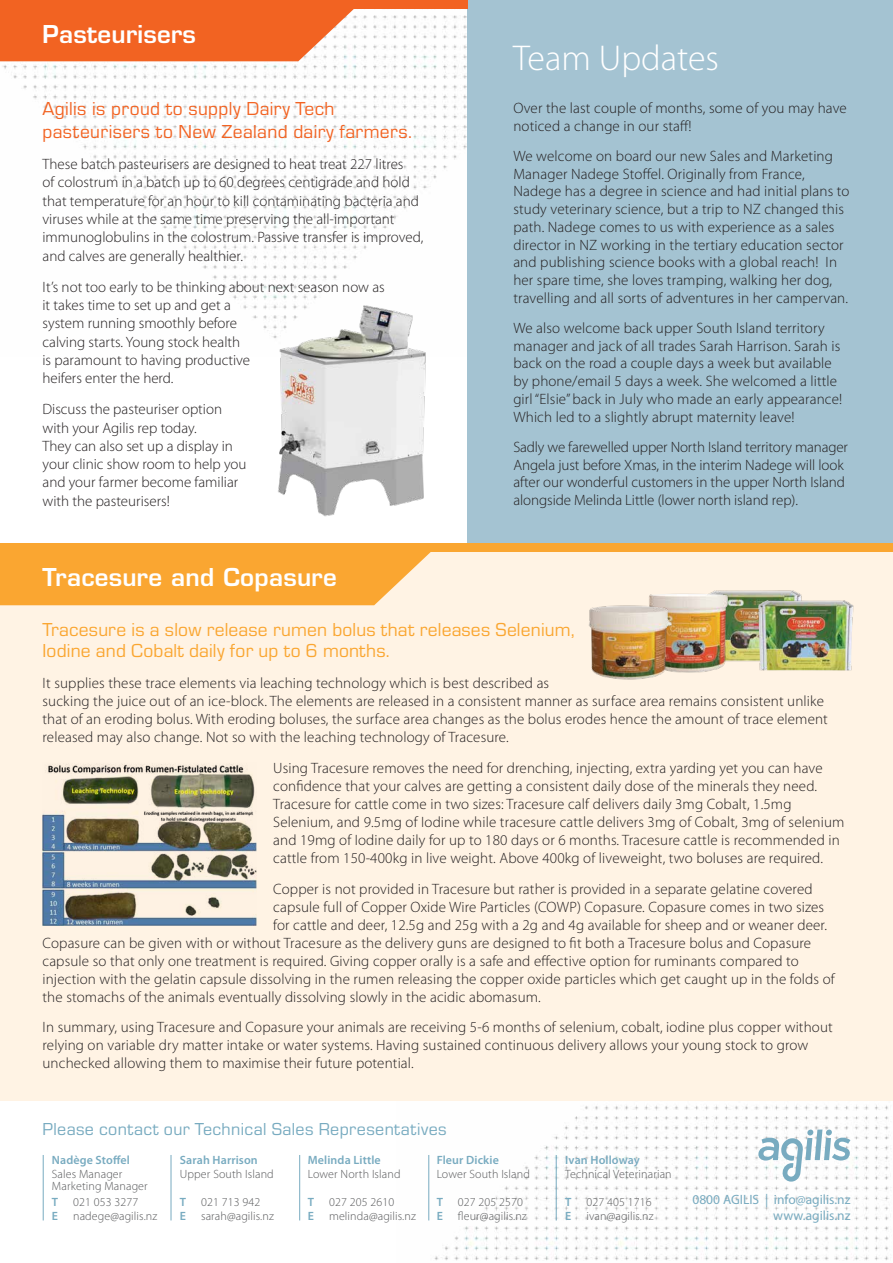
<style>
.page{position:relative;width:893px;height:1263px;background:#fff}
.page>*{position:absolute;margin:0;border:0;box-sizing:border-box;transform-origin:0 0}
.t1{font:300 36px "Myriad Pro";color:#fff}
.t2{font:600 24px "Eurostile";letter-spacing:.01em;color:#fff}
.t3{font:19.5px/21px "Eurostile";letter-spacing:.01em;color:#faa631}
.t4{font:19.5px/23.4px "Eurostile";letter-spacing:.02em;color:#f26322}
.t5{font:18px "Eurostile";letter-spacing:.02em;color:#78abc0}
.t6{font:300 15px/18.3px "Myriad Pro";letter-spacing:.01em;color:#231f20}
.t7{font:13.5px/16.2px "Myriad Pro";color:#78abc0;text-align:right}
.t8{font:300 12px/14.1px "Myriad Pro";letter-spacing:.01em;color:#58595b}
.t9{font:600 12px "Myriad Pro";letter-spacing:.01em;color:#78abc0}
.s1{font-weight:600;color:#78abc0}
</style>
<div class="page">
<img style="left:428px;top:1105px;width:461px;height:156px">
<img style="left:0;top:9px;width:468px;height:348px">
<div style="left:468px;top:0;width:425px;height:659px;background:#a4c3d2"></div>
<div style="left:0;top:546px;width:893px;height:555px;background:#fff3e4"></div>
<div style="left:0;top:543px;width:893px;height:9px;background:#faa631"></div>
<div style="left:0;top:552px;width:431px;height:53px;background:#faa631"></div>
<svg style="left:758px;top:1129px;width:92px;height:52px"></svg>
<img style="left:734px;top:590px;width:60px;height:72px">
<img style="left:738px;top:591px;width:116px;height:80px">
<img style="left:682px;top:590px;width:52px;height:83px">
<img style="left:589px;top:593px;width:93px;height:87px">
<img style="left:43px;top:764px;width:213px;height:161px">
<svg style="left:0;top:9px;width:361px;height:52px;background:#f27136"></svg>
<img style="left:271px;top:302px;width:179px;height:215px">
<div style="left:0;top:0;width:468px;height:9px;background:#f26322"></div>
<hr style="left:171px;top:1155px;width:1px;height:65px;background:#78abc0">
<hr style="left:43px;top:1155px;width:1px;height:65px;background:#78abc0">
<hr style="left:299px;top:1155px;width:1px;height:65px;background:#78abc0">
<hr style="left:428px;top:1155px;width:1px;height:65px;background:#78abc0">
<hr style="left:556px;top:1155px;width:1px;height:65px;background:#78abc0">
<h2 class="t2" style="left:43px;top:19px;width:155px">Pasteurisers</h2>
<h3 class="t4" style="left:43px;top:96px;width:371px">Agilis is proud to supply Dairy Tech pasteurisers to New Zealand dairy farmers.</h3>
<p class="t6" style="left:43px;top:155px;width:382px">These batch pasteurisers are designed to heat treat 227 litres<br>of colostrum in a batch up to 60 degrees centigrade and hold that temperature for an hour to kill contaminating bacteria and viruses while at the same time preserving the all-important immunoglobulins in the colostrum. Passive transfer is improved, and calves are generally healthier.</p>
<p class="t6" style="left:43px;top:277px;width:344px">It’s not too early to be thinking about next season now as it takes time to set up and get a<br>system running smoothly before<br>calving starts. Young stock health<br>is paramount to having productive<br>heifers enter the herd.</p>
<p class="t6" style="left:43px;top:400px;width:206px">Discuss the pasteuriser option with your Agilis rep today.<br>They can also set up a display in your clinic show room to help you and your farmer become familiar with the pasteurisers!</p>
<h2 class="t2" style="left:43px;top:563px;width:296px">Tracesure and Copasure</h2>
<h1 class="t1" style="left:513px;top:36px;width:207px">Team Updates</h1>
<p class="t6" style="left:513px;top:99px;width:335px;line-height:17.7px">Over the last couple of months, some of you may have noticed a change in our staff!</p>
<p class="t6" style="left:513px;top:147px;width:338px;line-height:17.7px">We welcome on board our new Sales and Marketing Manager Nadege Stoffel. Originally from France, Nadege has a degree in science and had initial plans to study veterinary science, but a trip to NZ changed this path. Nadege comes to us with experience as a sales director in NZ working in the tertiary education sector and publishing science books with a global reach! In her spare time, she loves tramping, walking her dog, travelling and all sorts of adventures in her campervan.</p>
<p class="t6" style="left:513px;top:319px;width:330px;line-height:17.7px">We also welcome back upper South Island territory manager and jack of all trades Sarah Harrison. Sarah is back on the road a couple days a week but available by phone/email 5 days a week. She welcomed a little girl “Elsie” back in July who made an early appearance!<br>Which led to a slightly abrupt maternity leave!</p>
<p class="t6" style="left:513px;top:438px;width:336px;line-height:17.9px">Sadly we farewelled upper North Island territory manager Angela just before Xmas, in the interim Nadege will look after our wonderful customers in the upper North Island alongside Melinda Little (lower north island rep).</p>
<h3 class="t3" style="left:43px;top:618px;width:534px">Tracesure is a slow release rumen bolus that releases Selenium,<br>Iodine and Cobalt daily for up to 6 months.</h3>
<p class="t6" style="left:43px;top:674px;width:787px">It supplies these trace elements via leaching technology which is best described as<br>sucking the juice out of an ice-block. The elements are released in a consistent manner as surface area remains consistent unlike that of an eroding bolus. With eroding boluses, the surface area changes as the bolus erodes hence the amount of trace element released may also change. Not so with the leaching technology of Tracesure.</p>
<p class="t6" style="left:273px;top:759px;width:573px">Using Tracesure removes the need for drenching, injecting, extra yarding yet you can have confidence that your calves are getting a consistent daily dose of the minerals they need.<br>Tracesure for cattle come in two sizes: Tracesure calf delivers daily 3mg Cobalt, 1.5mg Selenium, and 9.5mg of Iodine while tracesure cattle delivers 3mg of Cobalt, 3mg of selenium and 19mg of Iodine daily for up to 180 days or 6 months. Tracesure cattle is recommended in cattle from 150-400kg in live weight. Above 400kg of liveweight, two boluses are required.</p>
<p class="t6" style="left:273px;top:879px;width:541px">Copper is not provided in Tracesure but rather is provided in a separate gelatine covered</p>
<p class="t6" style="left:273px;top:897px;width:552px">capsule full of Copper Oxide Wire Particles (COWP) Copasure. Copasure comes in two sizes</p>
<p class="t6" style="left:273px;top:915px;width:555px">for cattle and deer, 12.5g and 25g with a 2g and 4g available for sheep and or weaner deer.</p>
<p class="t6" style="left:43px;top:933px;width:770px">Copasure can be given with or without Tracesure as the delivery guns are designed to fit both a Tracesure bolus and Copasure</p>
<p class="t6" style="left:43px;top:951px;width:758px">capsule so that only one treatment is required. Giving copper orally is a safe and effective option for ruminants compared to</p>
<p class="t6" style="left:43px;top:969px;width:794px">injection with the gelatin capsule dissolving in the rumen releasing the copper oxide particles which get caught up in the folds of</p>
<p class="t6" style="left:43px;top:987px;width:500px">the stomachs of the animals eventually dissolving slowly in the acidic abomasum.</p>
<p class="t6" style="left:43px;top:1018px;width:792px">In summary, using Tracesure and Copasure your animals are receiving 5-6 months of selenium, cobalt, iodine plus copper without relying on variable dry matter intake or water systems. Having sustained continuous delivery allows your young stock to grow unchecked allowing them to maximise their future potential.</p>
<p class="t5" style="left:43px;top:1116px;width:406px">Please contact our Technical Sales Representatives</p>
<p class="t9" style="left:52px;top:1152px;width:80px">Nadège Stoffel</p>
<p class="t8" style="left:52px;top:1168px;width:97px;line-height:12px">Sales Manager<br>Marketing Manager</p>
<p class="t9" style="left:180px;top:1152px;width:79px">Sarah Harrison</p>
<p class="t8" style="left:180px;top:1167px;width:95px">Upper South Island</p>
<p class="t9" style="left:308px;top:1152px;width:74px">Melinda Little</p>
<p class="t8" style="left:308px;top:1167px;width:94px">Lower North Island</p>
<p class="t9" style="left:437px;top:1152px;width:64px">Fleur Dickie</p>
<p class="t8" style="left:437px;top:1167px;width:95px">Lower South Island</p>
<p class="t8" style="left:52px;top:1195px;width:88px"><span class="s1">T</span> 021 053 3277<br><span class="s1">E</span></p>
<p class="t8" style="left:73px;top:1209px;width:86px">nadege@agilis.nz</p>
<p class="t8" style="left:180px;top:1195px;width:82px"><span class="s1">T</span> 021 713 942<br><span class="s1">E</span></p>
<p class="t8" style="left:201px;top:1209px;width:74px">sarah@agilis.nz</p>
<p class="t8" style="left:308px;top:1195px;width:88px"><span class="s1">T</span> 027 205 2610<br><span class="s1">E</span></p>
<p class="t8" style="left:329px;top:1209px;width:88px">melinda@agilis.nz</p>
<p class="t8" style="left:437px;top:1195px;width:88px"><span class="s1">T</span> 027 205 2570<br><span class="s1">E</span></p>
<p class="t8" style="left:458px;top:1209px;width:70px">fleur@agilis.nz</p>
<p class="t9" style="left:565px;top:1152px;width:76px">Ivan Holloway</p>
<p class="t8" style="left:565px;top:1167px;width:108px">Technical Veterinarian</p>
<p class="t8" style="left:565px;top:1195px;width:88px"><span class="s1">T</span> 027 405 1716<br><span class="s1">E</span></p>
<p class="t8" style="left:586px;top:1209px;width:69px">ivan@agilis.nz</p>
<p class="t7" style="left:692px;top:1191px;width:160px">0800 AGILIS | info@agilis.nz www.agilis.nz</p>
</div>
